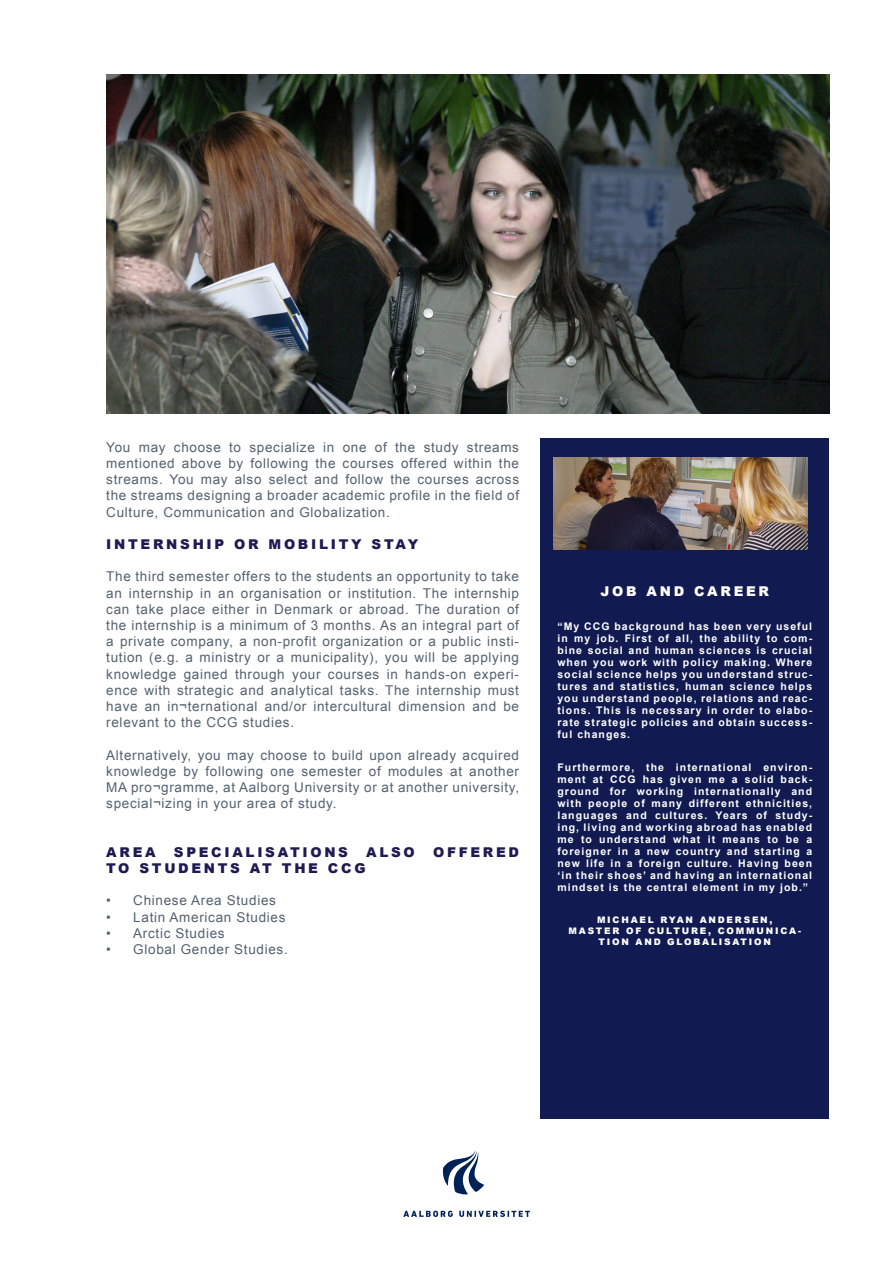
<style>
.page{position:relative;width:893px;height:1263px;background:#fff}
.page>*{position:absolute;margin:0;border:0;box-sizing:border-box;transform-origin:0 0}
.Brødtekst{font:13.5px/16.2px "Arial";letter-spacing:.05em;color:#54616e;text-align:justify}
.Brødtekst-2{font:900 13.5px "Arial";letter-spacing:.2em;color:#211a52}
.Hvid_titel{font:900 13.5px "Arial";letter-spacing:.2em;color:#fff}
.Hvid_titel-2{font:700 10.5px/12px "Arial";letter-spacing:.1em;color:#fff;text-align:justify}
.Hvid_forfattertekst{font:900 9px/10.8px "Arial";letter-spacing:.2em;color:#fff;text-align:center}
</style>
<div class="page">
<div style="left:540px;top:438px;width:289px;height:680px;background:#121b51"></div>
<svg style="left:403px;top:1211px;width:50px;height:6px"></svg>
<svg style="left:459px;top:1211px;width:71px;height:6px"></svg>
<svg style="left:443px;top:1151px;width:41px;height:43px"></svg>
<img style="left:554px;top:458px;width:254px;height:91px">
<img style="left:106px;top:75px;width:723px;height:338px">
<p class="Brødtekst" style="left:106px;top:439px;width:414px">You may choose to specialize in one of the study streams mentioned above by following the courses offered within the streams. You may also select and follow the courses across the streams designing a broader academic profile in the field of Culture, Communication and Globalization.</p>
<p class="Brødtekst-2" style="left:106px;top:534px;width:313px">INTERNSHIP OR MOBILITY STAY</p>
<p class="Brødtekst" style="left:106px;top:569px;width:414px">The third semester offers to the students an opportunity to take an internship in an organisation or institution. The internship can take place either in Denmark or abroad. The duration of the internship is a minimum of 3 months. As an integral part of a private company, a non-profit organization or a public insti&shy;tution (e.g. a ministry or a municipality), you will be applying knowledge gained through your courses in hands-on experi&shy;ence with strategic and analytical tasks. The internship must have an in¬ternational and/or intercultural dimension and be relevant to the CCG studies.</p>
<p class="Brødtekst" style="left:106px;top:747px;width:414px">Alternatively, you may choose to build upon already acquired knowledge by following one semester of modules at another MA pro¬gramme, at Aalborg University or at another university, special¬izing in your area of study.</p>
<p class="Brødtekst-2" style="left:106px;top:842px;width:51px">AREA</p>
<p class="Brødtekst-2" style="left:174px;top:842px;width:176px">SPECIALISATIONS</p>
<p class="Brødtekst-2" style="left:366px;top:842px;width:50px">ALSO</p>
<p class="Brødtekst-2" style="left:433px;top:842px;width:87px">OFFERED</p>
<p class="Brødtekst-2" style="left:106px;top:858px;width:261px">TO STUDENTS AT THE CCG</p>
<p class="Brødtekst" style="left:106px;top:893px;width:171px">• Chinese Area Studies</p>
<p class="Brødtekst" style="left:106px;top:909px;width:181px">• Latin American Studies</p>
<p class="Brødtekst" style="left:106px;top:925px;width:120px">• Arctic Studies</p>
<p class="Brødtekst" style="left:106px;top:941px;width:183px">• Global Gender Studies.</p>
<p class="Hvid_titel" style="left:600px;top:582px;width:170px">JOB AND CAREER</p>
<p class="Hvid_titel-2" style="left:557px;top:620px;width:256px">“My CCG background has been very useful in my job. First of all, the ability to com&shy;bine social and human sciences is crucial when you work with policy making. Where social science helps you understand struc&shy;tures and statistics, human science helps you understand people, relations and reac&shy;tions. This is necessary in order to elabo&shy;rate strategic policies and obtain success&shy;ful changes.</p>
<p class="Hvid_titel-2" style="left:557px;top:762px;width:256px">Furthermore, the international environ&shy;ment at CCG has given me a solid back&shy;ground for working internationally and with people of many different ethnicities, languages and cultures. Years of study&shy;ing, living and working abroad has enabled me to understand what it means to be a foreigner in a new country and starting a new life in a foreign culture. Having been ‘in their shoes’ and having an international mindset is the central element in my job.”</p>
<p class="Hvid_forfattertekst" style="left:597px;top:914px;width:177px">MICHAEL RYAN ANDERSEN,</p>
<p class="Hvid_forfattertekst" style="left:569px;top:925px;width:234px">MASTER OF CULTURE, COMMUNICA-<br>TION AND GLOBALISATION</p>
</div>
